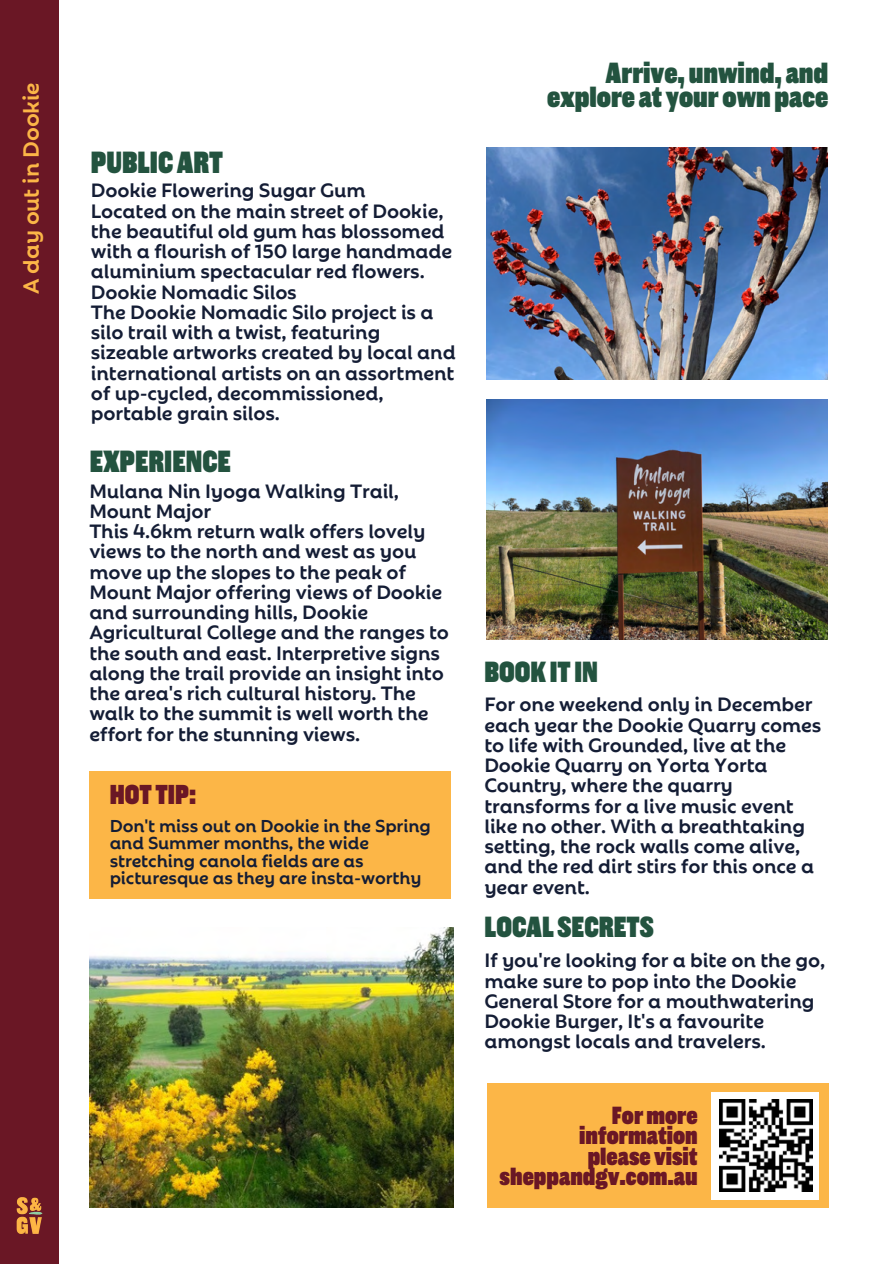
<style>
.page{position:relative;width:893px;height:1264px;background:#fff}
.page>*{position:absolute;margin:0;border:0;box-sizing:border-box;transform-origin:0 0}
.t1{font:900 31.5px "Americane Cond";color:#23533f}
.t2{font:900 30px/23.7px "Americane Cond";color:#23533f;text-align:right}
.t3{font:900 28.2px "Americane Cond";color:#6a1725}
.t4{font:900 25.5px/20.2px "Americane Cond";color:#6a1725;text-align:right}
.t5{font:700 24px "Rebrand Dis";letter-spacing:-.01em;color:#fcb647}
.t6{font:700 21px/20.2px "Rebrand Dis";letter-spacing:-.01em;color:#141d35}
.t7{font:700 18.75px/17.5px "Rebrand Dis";letter-spacing:-.01em;color:#141d35}
</style>
<div class="page">
<div style="left:0;top:0;width:59px;height:1263px;background:#6a1725"></div>
<img style="left:486px;top:147px;width:341px;height:232px">
<div style="left:486px;top:1083px;width:342px;height:124px;background:#fcb647"></div>
<div style="left:711px;top:1092px;width:107px;height:107px;background:#fff"></div>
<div style="left:89px;top:771px;width:362px;height:127px;background:#fcb647"></div>
<img style="left:16px;top:1197px;width:27px;height:37px">
<img style="left:719px;top:1099px;width:93px;height:92px">
<img style="left:486px;top:399px;width:341px;height:240px">
<img style="left:90px;top:927px;width:363px;height:280px">
<h1 class="t5" style="left:10px;top:294px;width:214px;rotate:-90deg">A day out in Dookie</h1>
<h6 class="t1" style="left:91px;top:144px;width:134px">PUBLIC ART</h6>
<h3 class="t6" style="left:91px;top:178px;width:366px">Dookie Flowering Sugar Gum<br>Located on the main street of Dookie, the beautiful old gum has blossomed with a flourish of 150 large handmade aluminium spectacular red flowers.<br>Dookie Nomadic Silos<br>The Dookie Nomadic Silo project is a silo trail with a twist, featuring sizeable artworks created by local and international artists on an assortment of up-cycled, decommissioned, portable grain silos.</h3>
<h1 class="t1" style="left:90px;top:443px;width:142px">EXPERIENCE</h1>
<p class="t6" style="left:89px;top:478px;width:361px">Mulana Nin Iyoga Walking Trail, Mount Major<br>This 4.6km return walk offers lovely views to the north and west as you move up the slopes to the peak of Mount Major offering views of Dookie and surrounding hills, Dookie Agricultural College and the ranges to the south and east. Interpretive signs along the trail provide an insight into the area's rich cultural history. The walk to the summit is well worth the effort for the stunning views.</p>
<h6 class="t3" style="left:110px;top:777px;width:88px">HOT TIP:</h6>
<p class="t7" style="left:110px;top:814px;width:323px">Don't miss out on Dookie in the Spring and Summer months, the wide stretching canola fields are as picturesque as they are insta-worthy</p>
<h1 class="t2" style="left:547px;top:62px;width:282px">Arrive, unwind, and explore at your own pace</h1>
<p class="t2" style="left:484px;top:660px;width:115px">BOOK IT IN</p>
<p class="t6" style="left:484px;top:692px;width:338px">For one weekend only in December each year the Dookie Quarry comes to life with Grounded, live at the<br>Dookie Quarry on Yorta Yorta<br>Country, where the quarry transforms for a live music event like no other. With a breathtaking setting, the rock walls come alive, and the red dirt stirs for this once a year event.</p>
<p class="t2" style="left:484px;top:915px;width:171px">LOCAL SECRETS</p>
<h2 class="t6" style="left:484px;top:948px;width:342px">If you're looking for a bite on the go, make sure to pop into the Dookie<br>General Store for a mouthwatering<br>Dookie Burger, It's a favourite amongst locals and travelers.</h2>
<h6 class="t4" style="left:499px;top:1105px;width:199px">For more information<br>please visit sheppandgv.com.au</h6>
</div>
